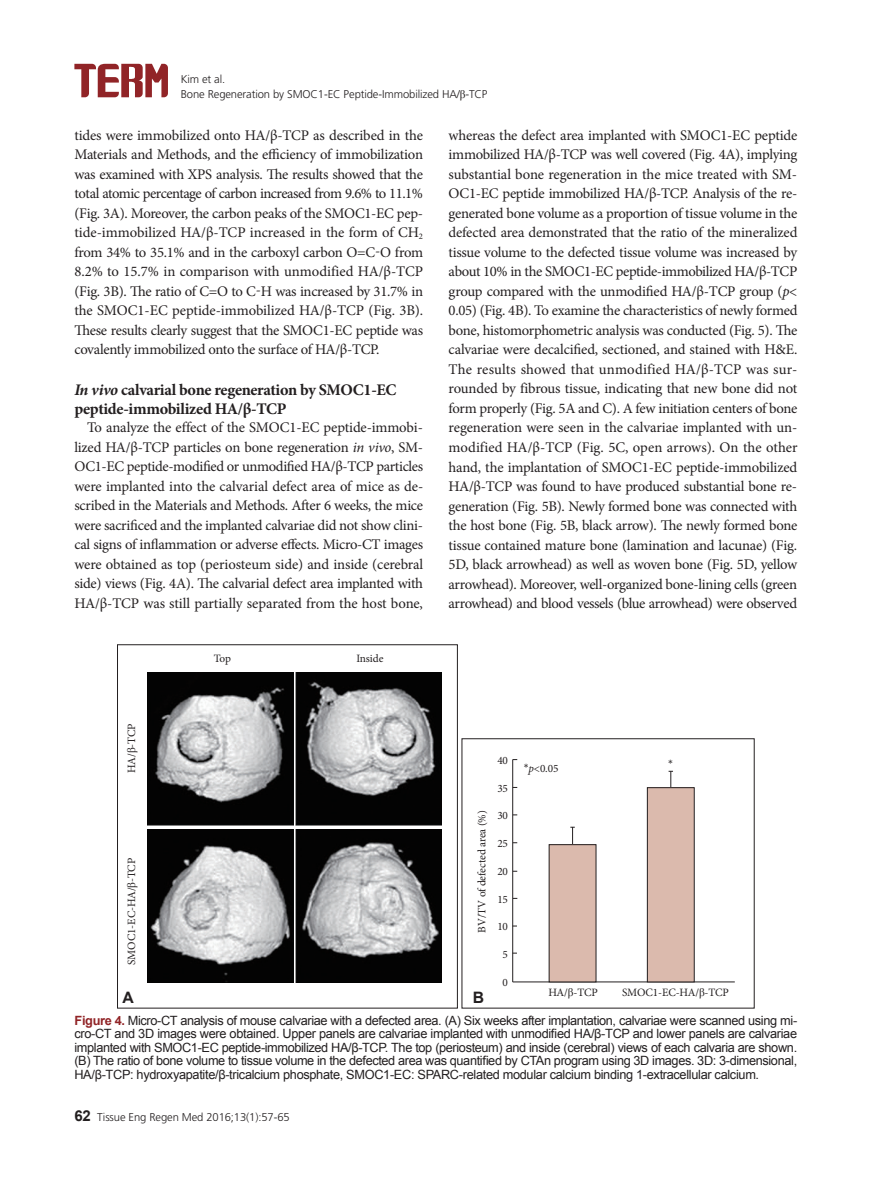
<style>
.page{position:relative;width:893px;height:1191px;background:#fff}
.page>*{position:absolute;margin:0;border:0;box-sizing:border-box;transform-origin:0 0}
.t1{font:700 16.2px/19.5px "Minion Pro";letter-spacing:-.02em;color:#231f20}
.t2{font:700 15.75px "Arial";color:#231f20}
.t3{font:14.7px/19.5px "Minion Pro";letter-spacing:-.02em;color:#231f20;text-align:justify}
.t4{font:12.75px/13.5px "Arial";letter-spacing:-.025em;color:#231f20;text-align:justify}
.t5{font:11.25px "Minion Pro";letter-spacing:-.01em;color:#231f20}
.t6{font:300 11.25px/15px "Frutiger LT Std";letter-spacing:-.01em;color:#231f20}
.t7{font:11.25px "Century Gothic";color:#231f20}
.s1{font-family:"Times New Roman";font-weight:400}
.s2{font-style:italic}
.s3{font-family:"Times New Roman"}
.s4{font-family:"Century Gothic"}
.s5{font-weight:700;color:#912427}
.s6{font-family:"Arial";font-weight:700;font-size:15px}
</style>
<div class="page">
<svg style="left:74px;top:64px;width:94px;height:33px"></svg>
<div style="left:117px;top:644px;width:341px;height:364px;border:1px solid #231f20"></div>
<img style="left:147px;top:672px;width:146px;height:153px">
<img style="left:147px;top:829px;width:146px;height:153px">
<img style="left:296px;top:672px;width:146px;height:153px">
<img style="left:296px;top:829px;width:146px;height:153px">
<hr style="left:513px;top:981px;width:222px;height:1px;background:#231f20">
<hr style="left:512px;top:759px;width:1px;height:223px;background:#231f20">
<svg style="left:570px;top:827px;width:5px;height:17px"></svg>
<svg style="left:669px;top:771px;width:4px;height:16px"></svg>
<div style="left:549px;top:844px;width:47px;height:138px;background:#dbbaad"></div>
<div style="left:647px;top:787px;width:47px;height:195px;background:#dbbaad"></div>
<div style="left:647px;top:787px;width:47px;height:195px;border:1px solid #231f20"></div>
<p class="t6" style="left:181px;top:71px;width:308px">Kim et al.<br>Bone Regeneration by SMOC1-EC Peptide-Immobilized HA/<span class="s1">β</span>-TCP</p>
<p class="t3" style="left:74px;top:125px;width:350px">tides were immobilized onto HA/β-TCP as described in the Materials and Methods, and the efficiency of immobilization was examined with XPS analysis. The results showed that the total atomic percentage of carbon increased from 9.6% to 11.1% (Fig. 3A). Moreover, the carbon peaks of the SMOC1-EC pep&shy;tide-immobilized HA/β-TCP increased in the form of CH<sub>2 </sub>from 34% to 35.1% and in the carboxyl carbon O=C-O from 8.2% to 15.7% in comparison with unmodified HA/β-TCP (Fig. 3B). The ratio of C=O to C-H was increased by 31.7% in the SMOC1-EC peptide-immobilized HA/β-TCP (Fig. 3B).<br>These results clearly suggest that the SMOC1-EC peptide was covalently immobilized onto the surface of HA/β-TCP.</p>
<p class="t1" style="left:74px;top:379px;width:324px"><span class="s2">In vivo</span> calvarial bone regeneration by SMOC1-EC peptide-immobilized HA/β-TCP</p>
<p class="t3" style="left:74px;top:418px;width:350px;text-indent:13px">To analyze the effect of the SMOC1-EC peptide-immobi&shy;lized HA/β-TCP particles on bone regeneration <span class="s2">in vivo</span>, SM-OC1-EC peptide-modified or unmodified HA/β-TCP particles were implanted into the calvarial defect area of mice as de&shy;scribed in the Materials and Methods. After 6 weeks, the mice were sacrificed and the implanted calvariae did not show clini&shy;cal signs of inflammation or adverse effects. Micro-CT images were obtained as top (periosteum side) and inside (cerebral side) views (Fig. 4A). The calvarial defect area implanted with HA/β-TCP was still partially separated from the host bone,</p>
<p class="t5" style="left:214px;top:651px;width:19px">Top</p>
<p class="t5" style="left:356px;top:651px;width:29px">Inside</p>
<p class="t3" style="left:449px;top:125px;width:350px">whereas the defect area implanted with SMOC1-EC peptide immobilized HA/β-TCP was well covered (Fig. 4A), implying substantial bone regeneration in the mice treated with SM-OC1-EC peptide immobilized HA/β-TCP. Analysis of the re&shy;generated bone volume as a proportion of tissue volume in the defected area demonstrated that the ratio of the mineralized tissue volume to the defected tissue volume was increased by about 10% in the SMOC1-EC peptide-immobilized HA/β-TCP group compared with the unmodified HA/β-TCP group (<span class="s2">p</span>&lt; 0.05) (Fig. 4B). To examine the characteristics of newly formed bone, histomorphometric analysis was conducted (Fig. 5). The calvariae were decalcified, sectioned, and stained with H&amp;E.<br>The results showed that unmodified HA/β-TCP was sur&shy;rounded by fibrous tissue, indicating that new bone did not form properly (Fig. 5A and C). A few initiation centers of bone regeneration were seen in the calvariae implanted with un&shy;modified HA/β-TCP (Fig. 5C, open arrows). On the other hand, the implantation of SMOC1-EC peptide-immobilized HA/β-TCP was found to have produced substantial bone re&shy;generation (Fig. 5B). Newly formed bone was connected with the host bone (Fig. 5B, black arrow). The newly formed bone tissue contained mature bone (lamination and lacunae) (Fig.<br>5D, black arrowhead) as well as woven bone (Fig. 5D, yellow arrowhead). Moreover, well-organized bone-lining cells (green arrowhead) and blood vessels (blue arrowhead) were observed</p>
<p class="t5" style="left:124px;top:772px;width:51px;rotate:-90deg">HA/<span class="s3">β</span>-TCP</p>
<p class="t5" style="left:124px;top:964px;width:108px;rotate:-90deg">SMOC1-EC-HA/<span class="s3">β</span>-TCP</p>
<p class="t5" style="left:474px;top:932px;width:124px;rotate:-90deg">BV/TV of defected area (%)</p>
<p class="t2" style="left:123px;top:987px;width:13px">A</p>
<p class="t2" style="left:473px;top:987px;width:13px">B</p>
<p class="t5" style="left:497px;top:752px;width:12px">40</p>
<p class="t5" style="left:497px;top:780px;width:12px">35</p>
<p class="t5" style="left:497px;top:808px;width:12px">30</p>
<p class="t5" style="left:497px;top:836px;width:12px">25</p>
<p class="t5" style="left:497px;top:863px;width:12px">20</p>
<p class="t5" style="left:497px;top:891px;width:12px">15</p>
<p class="t5" style="left:497px;top:919px;width:12px">10</p>
<p class="t5" style="left:503px;top:947px;width:7px">5</p>
<p class="t5" style="left:503px;top:974px;width:7px">0</p>
<p class="t5" style="left:524px;top:761px;width:36px"><span class="s4">*</span><span class="s2">p</span>&lt;0.05</p>
<p class="t7" style="left:668px;top:756px;width:6px">*</p>
<p class="t5" style="left:549px;top:984px;width:51px">HA/<span class="s3">β</span>-TCP</p>
<p class="t5" style="left:622px;top:984px;width:108px">SMOC1-EC-HA/<span class="s3">β</span>-TCP</p>
<p class="t4" style="left:74px;top:1013px;width:724px"><span class="s5">Figure 4.</span> Micro-CT analysis of mouse calvariae with a defected area. (A) Six weeks after implantation, calvariae were scanned using mi&shy;cro-CT and 3D images were obtained. Upper panels are calvariae implanted with unmodified HA/β-TCP and lower panels are calvariae implanted with SMOC1-EC peptide-immobilized HA/β-TCP. The top (periosteum) and inside (cerebral) views of each calvaria are shown. (B) The ratio of bone volume to tissue volume in the defected area was quantified by CTAn program using 3D images. 3D: 3-dimensional, HA/β-TCP: hydroxyapatite/β-tricalcium phosphate, SMOC1-EC: SPARC-related modular calcium binding 1-extracellular calcium.</p>
<p class="t6" style="left:74px;top:1109px;width:217px"><span class="s6">62</span> Tissue Eng Regen Med 2016;13(1):57-65</p>
</div>
